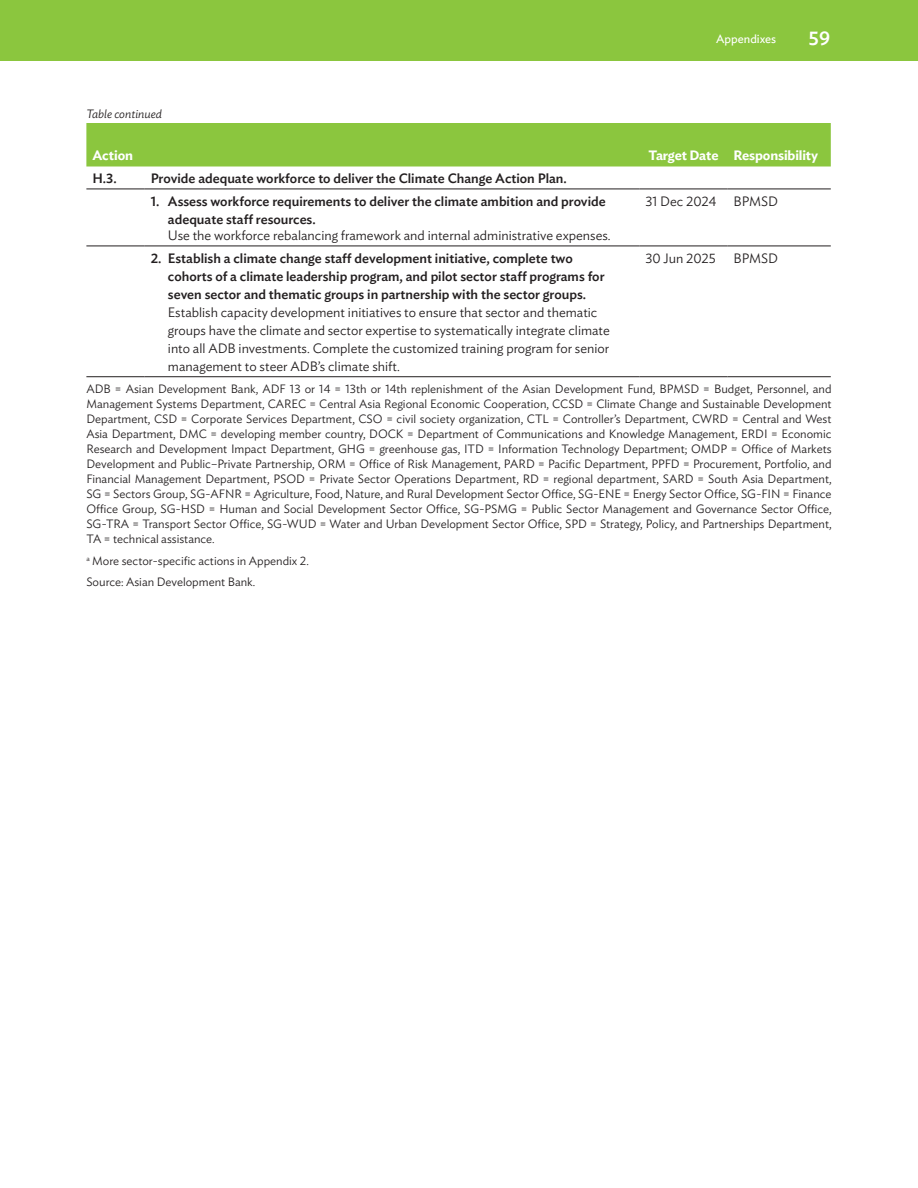
<style>
.page{position:relative;width:918px;height:1188px;background:#fff}
.page>*{position:absolute;margin:0;border:0;box-sizing:border-box;transform-origin:0 0}
.t1{font:500 19.5px "Ideal Sans";color:#fff}
.t2{font:500 13.5px/18px "Ideal Sans";color:#231f20}
.t3{font:300 13.5px/18px "Ideal Sans";color:#231f20}
.t4{font:600 13.5px "Ideal Sans";letter-spacing:-.01em;color:#fff}
.t5{font:300 12px/15px "Ideal Sans";color:#231f20;text-align:justify}
.t6{font:italic 300 12px "Ideal Sans";color:#231f20}
.t7{font:12px "Ideal Sans";color:#fff}
</style>
<div class="page">
<div style="left:0;top:0;width:918px;height:62px;background:#8bc63e"></div>
<div style="left:86px;top:123px;width:745px;height:43px;background:#8bc63e"></div>
<hr style="left:86px;top:246px;width:59px;height:1px;background:#231f20">
<hr style="left:145px;top:246px;width:494px;height:1px;background:#231f20">
<hr style="left:639px;top:246px;width:89px;height:1px;background:#231f20">
<hr style="left:728px;top:246px;width:103px;height:1px;background:#231f20">
<hr style="left:86px;top:376px;width:59px;height:1px;background:#231f20">
<hr style="left:145px;top:376px;width:494px;height:1px;background:#231f20">
<hr style="left:639px;top:376px;width:89px;height:1px;background:#231f20">
<hr style="left:728px;top:376px;width:103px;height:1px;background:#231f20">
<hr style="left:86px;top:189px;width:59px;height:1px;background:#231f20">
<hr style="left:145px;top:189px;width:494px;height:1px;background:#231f20">
<hr style="left:639px;top:189px;width:89px;height:1px;background:#231f20">
<hr style="left:728px;top:189px;width:103px;height:1px;background:#231f20">
<p class="t6" style="left:86px;top:104px;width:77px">Table continued</p>
<p class="t7" style="left:716px;top:29px;width:62px">Appendixes</p>
<h1 class="t1" style="left:809px;top:23px;width:23px">59</h1>
<p class="t4" style="left:92px;top:145px;width:42px">Action</p>
<p class="t4" style="left:648px;top:145px;width:171px">Target Date Responsibility</p>
<p class="t2" style="left:92px;top:168px;width:26px">H.3.</p>
<p class="t2" style="left:151px;top:168px;width:418px">Provide adequate workforce to deliver the Climate Change Action Plan.</p>
<p class="t2" style="left:168px;top:191px;width:439px;text-indent:-17px">1. Assess workforce requirements to deliver the climate ambition and provide adequate staff resources.</p>
<p class="t3" style="left:168px;top:225px;width:444px">Use the workforce rebalancing framework and internal administrative expenses.</p>
<p class="t3" style="left:645px;top:191px;width:72px">31 Dec 2024</p>
<p class="t3" style="left:734px;top:191px;width:46px">BPMSD</p>
<p class="t2" style="left:168px;top:248px;width:438px;text-indent:-17px">2. Establish a climate change staff development initiative, complete two cohorts of a climate leadership program, and pilot sector staff programs for seven sector and thematic groups in partnership with the sector groups.</p>
<p class="t3" style="left:168px;top:302px;width:443px">Establish capacity development initiatives to ensure that sector and thematic groups have the climate and sector expertise to systematically integrate climate into all ADB investments. Complete the customized training program for senior management to steer ADB’s climate shift.</p>
<p class="t3" style="left:645px;top:248px;width:72px">30 Jun 2025</p>
<p class="t3" style="left:734px;top:248px;width:46px">BPMSD</p>
<p class="t5" style="left:86px;top:380px;width:747px">ADB = Asian Development Bank, ADF 13 or 14 = 13th or 14th replenishment of the Asian Development Fund, BPMSD = Budget, Personnel, and Management Systems Department, CAREC = Central Asia Regional Economic Cooperation, CCSD = Climate Change and Sustainable Development Department, CSD = Corporate Services Department, CSO = civil society organization, CTL = Controller’s Department, CWRD = Central and West Asia Department, DMC = developing member country, DOCK = Department of Communications and Knowledge Management, ERDI = Economic Research and Development Impact Department, GHG = greenhouse gas, ITD = Information Technology Department; OMDP = Office of Markets Development and Public–Private Partnership, ORM = Office of Risk Management, PARD = Pacific Department, PPFD = Procurement, Portfolio, and Financial Management Department, PSOD = Private Sector Operations Department, RD = regional department, SARD = South Asia Department, SG = Sectors Group, SG-AFNR = Agriculture, Food, Nature, and Rural Development Sector Office, SG-ENE = Energy Sector Office, SG-FIN = Finance Office Group, SG-HSD = Human and Social Development Sector Office, SG-PSMG = Public Sector Management and Governance Sector Office, SG-TRA = Transport Sector Office, SG-WUD = Water and Urban Development Sector Office, SPD = Strategy, Policy, and Partnerships Department, TA = technical assistance.</p>
<p class="t5" style="left:86px;top:549px;width:224px;line-height:21.8px"><sup>a</sup> More sector-specific actions in Appendix 2.<br>Source: Asian Development Bank.</p>
</div>
